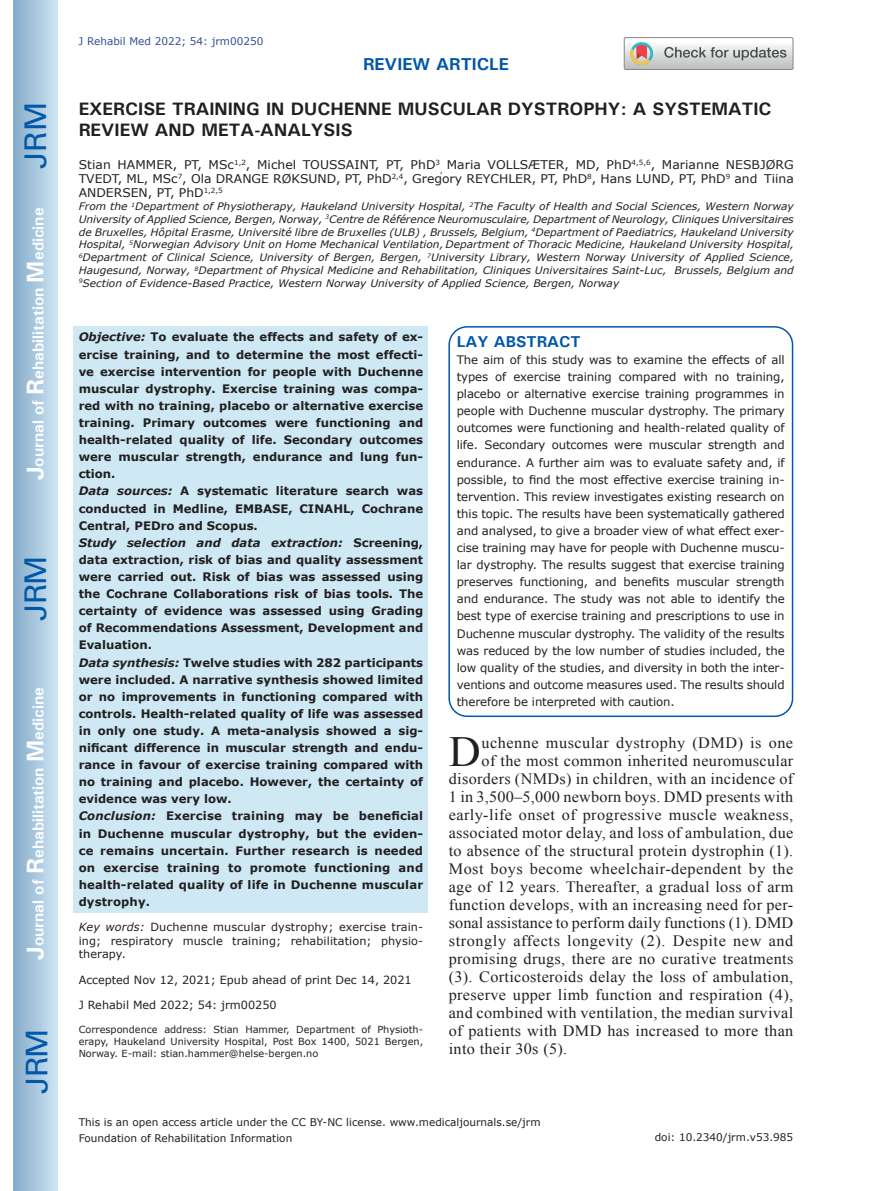
<style>
.page{position:relative;width:872px;height:1191px;background:#fff}
.page>*{position:absolute;margin:0;border:0;box-sizing:border-box;transform-origin:0 0}
.t1{font:42.9px "Times New Roman";color:#231f20}
.t2{font:30px "Univers";letter-spacing:-.03em;color:#0157a8}
.t3{font:700 18px/21.6px "Univers";color:#231f20}
.t4{font:700 17.25px "Univers";color:#0157a8}
.t5{font:15.75px "Times New Roman";letter-spacing:.02em;color:#231f20}
.t6{font:700 15.75px "Univers";color:#fff}
.t7{font:700 15.75px "Univers";color:#0157a8}
.t8{font:12px/14.4px "Verdana";color:#231f20;text-align:justify}
.t9{font:700 11.7px/17.1px "Verdana";color:#231f20}
.t10{font:11.7px/17.1px "Verdana";letter-spacing:-.01em;color:#231f20;text-align:justify}
.t11{font:11.25px/13.5px "Verdana";letter-spacing:.01em;color:#231f20}
.t12{font:10.5px/15.8px "Verdana";color:#231f20}
.t13{font:10.5px "Verdana";color:#324f95}
.t14{font:italic 10.35px/12.8px "Verdana";color:#231f20;text-align:justify}
.t15{font:9.75px/11.7px "Verdana";color:#231f20;text-align:justify}
.s1{font-size:24px}
.s2{font-style:italic}
</style>
<div class="page">
<div style="left:14px;top:0;width:43px;height:1191px;background:linear-gradient(to right,#88acca,#cbe5f2)"></div>
<div style="left:624px;top:37px;width:169px;height:33px;border:1px solid #888688;border-radius:2px"></div>
<svg style="left:624px;top:38px;width:169px;height:32px"></svg>
<div style="left:74px;top:326px;width:354px;height:586px;background:#cee8f4"></div>
<div style="left:448px;top:326px;width:345px;height:391px;border:2px solid #0157a8;border-radius:18px"></div>
<h2 class="t2" style="left:18px;top:169px;width:68px;rotate:-90deg">JRM</h2>
<h3 class="t6" style="left:28px;top:480px;width:274px;rotate:-90deg"><span class="s1">J</span>ournal of <span class="s1">R</span>ehabilitation <span class="s1">M</span>edicine</h3>
<h2 class="t2" style="left:18px;top:620px;width:67px;rotate:-90deg">JRM</h2>
<h3 class="t6" style="left:28px;top:959px;width:274px;rotate:-90deg"><span class="s1">J</span>ournal of <span class="s1">R</span>ehabilitation <span class="s1">M</span>edicine</h3>
<h2 class="t2" style="left:19px;top:1093px;width:67px;rotate:-90deg">JRM</h2>
<p class="t13" style="left:79px;top:35px;width:186px">J Rehabil Med 2022; 54: jrm00250</p>
<h3 class="t4" style="left:363px;top:53px;width:147px">REVIEW ARTICLE</h3>
<h3 class="t3" style="left:79px;top:97px;width:694px">EXERCISE TRAINING IN DUCHENNE MUSCULAR DYSTROPHY: A SYSTEMATIC<br>REVIEW AND META-ANALYSIS</h3>
<p class="t8" style="left:79px;top:157px;width:716px">Stian HAMMER, PT, MSc<sup>1,2</sup>, Michel TOUSSAINT, PT, PhD<sup>3</sup><sub>,</sub> Maria VOLLSÆTER, MD, PhD<sup>4,5,6</sup>, Marianne NESBJØRG TVEDT, ML, MSc<sup>7</sup>, Ola DRANGE RØKSUND, PT, PhD<sup>2,4</sup>, Gregory REYCHLER, PT, PhD<sup>8</sup>, Hans LUND, PT, PhD<sup>9</sup> and Tiina ANDERSEN, PT, PhD<sup>1,2,5</sup></p>
<p class="t14" style="left:79px;top:200px;width:716px">From the <sup>1</sup>Department of Physiotherapy, Haukeland University Hospital, <sup>2</sup>The Faculty of Health and Social Sciences, Western Norway University of Applied Science, Bergen, Norway, <sup>3</sup>Centre de Référence Neuromusculaire, Department of Neurology, Cliniques Universitaires de Bruxelles, Hôpital Erasme, Université libre de Bruxelles (ULB) , Brussels, Belgium, <sup>4</sup>Department of Paediatrics, Haukeland University Hospital, <sup>5</sup>Norwegian Advisory Unit on Home Mechanical Ventilation, Department of Thoracic Medicine, Haukeland University Hospital, <sup>6</sup>Department of Clinical Science, University of Bergen, Bergen, <sup>7</sup>University Library, Western Norway University of Applied Science, Haugesund, Norway, <sup>8</sup>Department of Physical Medicine and Rehabilitation, Cliniques Universitaires Saint-Luc, Brussels, Belgium and <sup>9</sup>Section of Evidence-Based Practice, Western Norway University of Applied Science, Bergen, Norway</p>
<p class="t9" style="left:79px;top:329px;width:346px"><span class="s2">Objective:</span> To evaluate the effects and safety of ex&shy;ercise training, and to determine the most effecti&shy;ve exercise intervention for people with Duchenne muscular dystrophy. Exercise training was compa&shy;red with no training, placebo or alternative exercise training. Primary outcomes were functioning and health-related quality of life. Secondary outcomes were muscular strength, endurance and lung fun&shy;ction.<br><span class="s2">Data sources:</span> A systematic literature search was conducted in Medline, EMBASE, CINAHL, Cochrane Central, PEDro and Scopus.<br><span class="s2">Study selection and data extraction:</span> Screening, data extraction, risk of bias and quality assessment were carried out. Risk of bias was assessed using the Cochrane Collaborations risk of bias tools. The certainty of evidence was assessed using Grading of Recommendations Assessment, Development and Evaluation.<br><span class="s2">Data synthesis:</span> Twelve studies with 282 participants were included. A narrative synthesis showed limited or no improvements in functioning compared with controls. Health-related quality of life was assessed in only one study. A meta-analysis showed a sig&shy;nificant difference in muscular strength and endu&shy;rance in favour of exercise training compared with no training and placebo. However, the certainty of evidence was very low.<br><span class="s2">Conclusion:</span> Exercise training may be beneficial in Duchenne muscular dystrophy, but the eviden&shy;ce remains uncertain. Further research is needed on exercise training to promote functioning and health-related quality of life in Duchenne muscular dystrophy.</p>
<p class="t11" style="left:79px;top:920px;width:346px"><span class="s2">Key words:</span> Duchenne muscular dystrophy; exercise train&shy;ing; respiratory muscle training; rehabilitation; physio&shy;therapy.</p>
<p class="t11" style="left:79px;top:973px;width:334px">Accepted Nov 12, 2021; Epub ahead of print Dec 14, 2021</p>
<p class="t11" style="left:79px;top:998px;width:199px">J Rehabil Med 2022; 54: jrm00250</p>
<p class="t15" style="left:79px;top:1024px;width:346px">Correspondence address: Stian Hammer, Department of Physioth&shy;erapy, Haukeland University Hospital, Post Box 1400, 5021 Bergen, Norway. E-mail: stian.hammer@helse-bergen.no</p>
<h3 class="t7" style="left:457px;top:331px;width:125px">LAY ABSTRACT</h3>
<p class="t10" style="left:457px;top:351px;width:329px">The aim of this study was to examine the effects of all types of exercise training compared with no training, placebo or alternative exercise training programmes in people with Duchenne muscular dystrophy. The primary outcomes were functioning and health-related quality of life. Secondary outcomes were muscular strength and endurance. A further aim was to evaluate safety and, if possible, to find the most effective exercise training in&shy;tervention. This review investigates existing research on this topic. The results have been systematically gathered and analysed, to give a broader view of what effect exer&shy;cise training may have for people with Duchenne muscu&shy;lar dystrophy. The results suggest that exercise training preserves functioning, and benefits muscular strength and endurance. The study was not able to identify the best type of exercise training and prescriptions to use in Duchenne muscular dystrophy. The validity of the results was reduced by the low number of studies included, the low quality of the studies, and diversity in both the inter&shy;ventions and outcome measures used. The results should therefore be interpreted with caution.</p>
<h1 class="t1" style="left:449px;top:723px;width:33px">D</h1>
<h3 class="t5" style="left:481px;top:732px;width:313px">uchenne muscular dystrophy (DMD) is one</h3>
<h3 class="t5" style="left:481px;top:750px;width:313px">of the most common inherited neuromuscular</h3>
<h3 class="t5" style="left:449px;top:768px;width:346px">disorders (NMDs) in children, with an incidence of</h3>
<h3 class="t5" style="left:449px;top:786px;width:346px">1 in 3,500–5,000 newborn boys. DMD presents with</h3>
<h3 class="t5" style="left:449px;top:804px;width:346px">early-life onset of progressive muscle weakness,</h3>
<h3 class="t5" style="left:449px;top:822px;width:346px">associated motor delay, and loss of ambulation, due</h3>
<h3 class="t5" style="left:449px;top:840px;width:346px">to absence of the structural protein dystrophin (1).</h3>
<h3 class="t5" style="left:449px;top:858px;width:346px">Most boys become wheelchair-dependent by the</h3>
<h3 class="t5" style="left:449px;top:876px;width:346px">age of 12 years. Thereafter, a gradual loss of arm</h3>
<h3 class="t5" style="left:449px;top:894px;width:346px">function develops, with an increasing need for per-</h3>
<h3 class="t5" style="left:449px;top:912px;width:346px">sonal assistance to perform daily functions (1). DMD</h3>
<h3 class="t5" style="left:449px;top:930px;width:346px">strongly affects longevity (2). Despite new and</h3>
<h3 class="t5" style="left:449px;top:948px;width:346px">promising drugs, there are no curative treatments</h3>
<h3 class="t5" style="left:449px;top:966px;width:346px">(3). Corticosteroids delay the loss of ambulation,</h3>
<h3 class="t5" style="left:449px;top:984px;width:346px">preserve upper limb function and respiration (4),</h3>
<h3 class="t5" style="left:449px;top:1002px;width:346px">and combined with ventilation, the median survival</h3>
<h3 class="t5" style="left:449px;top:1020px;width:346px">of patients with DMD has increased to more than</h3>
<h3 class="t5" style="left:449px;top:1038px;width:120px">into their 30s (5).</h3>
<p class="t12" style="left:79px;top:1114px;width:463px">This is an open access article under the CC BY-NC license. www.medicaljournals.se/jrm<br>Foundation of Rehabilitation Information</p>
<p class="t12" style="left:655px;top:1129px;width:140px">doi: 10.2340/jrm.v53.985</p>
</div>
